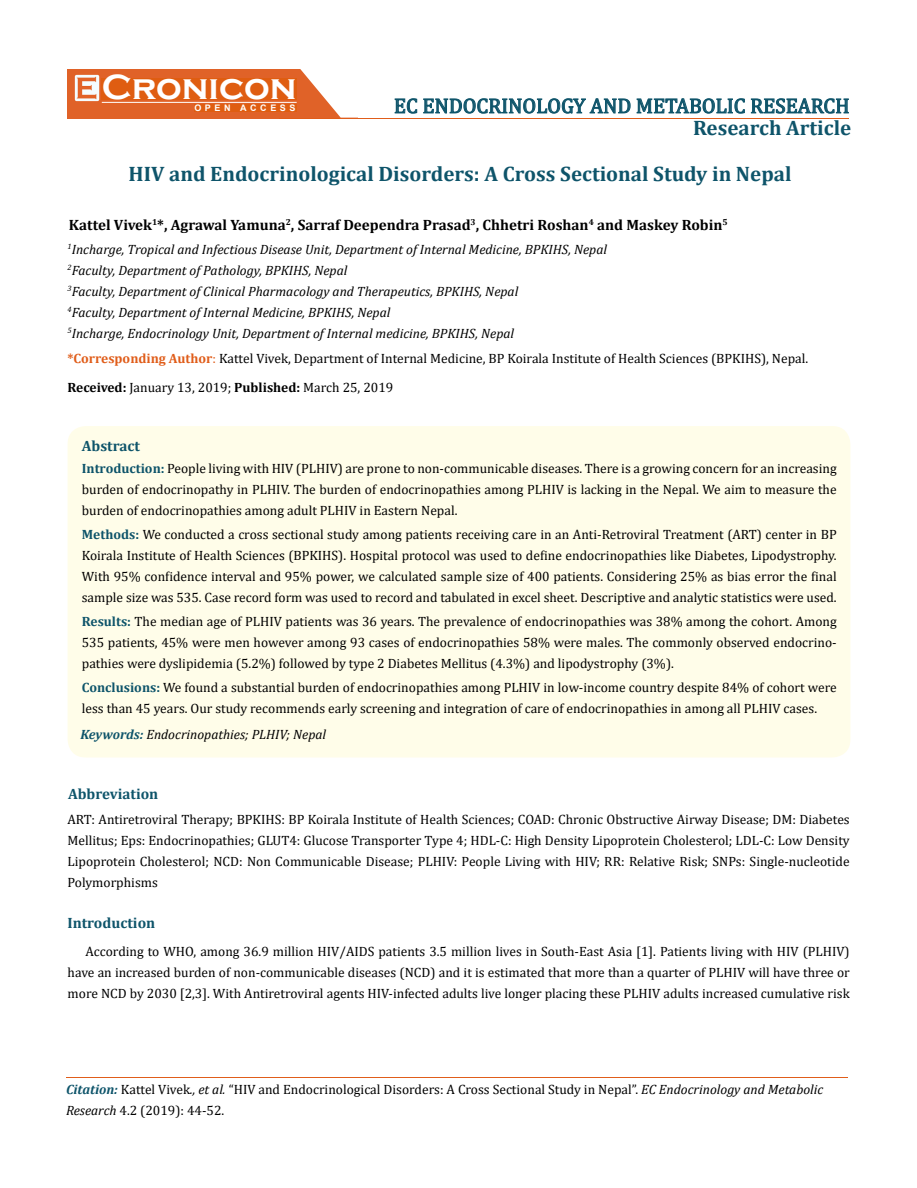
<style>
.page{position:relative;width:917px;height:1188px;background:#fff}
.page>*{position:absolute;margin:0;border:0;box-sizing:border-box;transform-origin:0 0}
.t1{font:700 36px "Copperplate Gothic";color:#fff}
.t2{font:700 21px "Cambria";color:#0e546a}
.t3{font:21px "Cambria";color:#0e546a}
.t4{font:700 15px "Cambria";color:#000}
.t5{font:700 15px "Cambria";color:#0e546a}
.t6{font:13.5px/21px "Cambria";color:#000;text-align:justify}
.t7{font:italic 13.5px/21px "Cambria";color:#000}
.t8{font:700 9px "Arial";letter-spacing:.4em;color:#fff}
.s1{font-weight:700;color:#e05d1a}
.s2{color:#e05d1a}
.s3{font-weight:700}
.s4{font-weight:700;color:#0e546a}
.s5{font-weight:700;font-style:italic;color:#0e546a}
.s6{font-style:italic}
</style>
<div class="page">
<div style="left:67px;top:70px;width:290px;height:49px;background:#e06228"></div>
<img style="left:75px;top:75px;width:24px;height:26px">
<div style="left:102px;top:79px;width:195px;height:21px;background:#df5d11"></div>
<div style="left:194px;top:105px;width:103px;height:7px;background:#df5d11"></div>
<svg style="left:300px;top:69px;width:117px;height:49px"></svg>
<svg style="left:423px;top:98px;width:426px;height:16px"></svg>
<hr style="left:102px;top:102px;width:194px;height:1px;background:#fff">
<hr style="left:279px;top:118px;width:569px;height:1px;background:#e05d1a">
<hr style="left:66px;top:1078px;width:782px;height:1px;background:#e05d1a">
<div style="left:68px;top:426px;width:782px;height:332px;background:#fffde9;border-radius:18px"></div>
<h1 class="t1" style="left:102px;top:68px;width:196px">Cronicon</h1>
<p class="t8" style="left:194px;top:102px;width:103px">OPEN ACCESS</p>
<h2 class="t3" style="left:394px;top:93px;width:457px">EC ENDOCRINOLOGY AND METABOLIC RESEARCH</h2>
<h2 class="t2" style="left:693px;top:113px;width:160px">Research Article</h2>
<h2 class="t2" style="left:129px;top:159px;width:664px">HIV and Endocrinological Disorders: A Cross Sectional Study in Nepal</h2>
<p class="t4" style="left:69px;top:214px;width:660px">Kattel Vivek<sup>1</sup>*, Agrawal Yamuna<sup>2</sup>, Sarraf Deependra Prasad<sup>3</sup>, Chhetri Roshan<sup>4</sup> and Maskey Robin<sup>5</sup></p>
<p class="t7" style="left:68px;top:238px;width:541px"><sup>1</sup>Incharge, Tropical and Infectious Disease Unit, Department of Internal Medicine, BPKIHS, Nepal <sup>2</sup>Faculty, Department of Pathology, BPKIHS, Nepal<br><sup>3</sup>Faculty, Department of Clinical Pharmacology and Therapeutics, BPKIHS, Nepal<br><sup>4</sup>Faculty, Department of Internal Medicine, BPKIHS, Nepal<br><sup>5</sup>Incharge, Endocrinology Unit, Department of Internal medicine, BPKIHS, Nepal</p>
<p class="t6" style="left:67px;top:344px;width:742px;line-height:28.5px"><span class="s1">*Corresponding Author</span><span class="s2">:</span> Kattel Vivek, Department of Internal Medicine, BP Koirala Institute of Health Sciences (BPKIHS), Nepal.<br><span class="s3">Received:</span> January 13, 2019; <span class="s3">Published:</span> March 25, 2019</p>
<p class="t5" style="left:82px;top:436px;width:60px">Abstract</p>
<p class="t6" style="left:82px;top:458px;width:756px"><span class="s4">Introduction:</span> People living with HIV (PLHIV) are prone to non-communicable diseases. There is a growing concern for an increasing burden of endocrinopathy in PLHIV. The burden of endocrinopathies among PLHIV is lacking in the Nepal. We aim to measure the burden of endocrinopathies among adult PLHIV in Eastern Nepal.</p>
<p class="t6" style="left:82px;top:524px;width:756px"><span class="s4">Methods:</span> We conducted a cross sectional study among patients receiving care in an Anti-Retroviral Treatment (ART) center in BP Koirala Institute of Health Sciences (BPKIHS). Hospital protocol was used to define endocrinopathies like Diabetes, Lipodystrophy.<br>With 95% confidence interval and 95% power, we calculated sample size of 400 patients. Considering 25% as bias error the final sample size was 535. Case record form was used to record and tabulated in excel sheet. Descriptive and analytic statistics were used.</p>
<p class="t6" style="left:82px;top:611px;width:756px"><span class="s4">Results:</span> The median age of PLHIV patients was 36 years. The prevalence of endocrinopathies was 38% among the cohort. Among 535 patients, 45% were men however among 93 cases of endocrinopathies 58% were males. The commonly observed endocrino&shy;pathies were dyslipidemia (5.2%) followed by type 2 Diabetes Mellitus (4.3%) and lipodystrophy (3%).</p>
<p class="t6" style="left:82px;top:677px;width:756px"><span class="s4">Conclusions:</span> We found a substantial burden of endocrinopathies among PLHIV in low-income country despite 84% of cohort were less than 45 years. Our study recommends early screening and integration of care of endocrinopathies in among all PLHIV cases.</p>
<p class="t7" style="left:80px;top:723px;width:247px"><span class="s4">Keywords:</span> Endocrinopathies; PLHIV; Nepal</p>
<p class="t5" style="left:68px;top:783px;width:92px">Abbreviation</p>
<p class="t6" style="left:67px;top:808px;width:783px">ART: Antiretroviral Therapy; BPKIHS: BP Koirala Institute of Health Sciences; COAD: Chronic Obstructive Airway Disease; DM: Diabetes Mellitus; Eps: Endocrinopathies; GLUT4: Glucose Transporter Type 4; HDL-C: High Density Lipoprotein Cholesterol; LDL-C: Low Density Lipoprotein Cholesterol; NCD: Non Communicable Disease; PLHIV: People Living with HIV; RR: Relative Risk; SNPs: Single-nucleotide Polymorphisms</p>
<p class="t5" style="left:67px;top:913px;width:89px">Introduction</p>
<p class="t6" style="left:68px;top:941px;width:783px;text-indent:18px">According to WHO, among 36.9 million HIV/AIDS patients 3.5 million lives in South-East Asia [1]. Patients living with HIV (PLHIV) have an increased burden of non-communicable diseases (NCD) and it is estimated that more than a quarter of PLHIV will have three or more NCD by 2030 [2,3]. With Antiretroviral agents HIV-infected adults live longer placing these PLHIV adults increased cumulative risk</p>
<p class="t6" style="left:66px;top:1079px;width:758px"><span class="s5">Citation:</span> Kattel Vivek<span class="s6">., et al.</span> “HIV and Endocrinological Disorders: A Cross Sectional Study in Nepal”. <span class="s6">EC Endocrinology and Metabolic<br>Research</span> 4.2 (2019): 44-52.</p>
</div>
